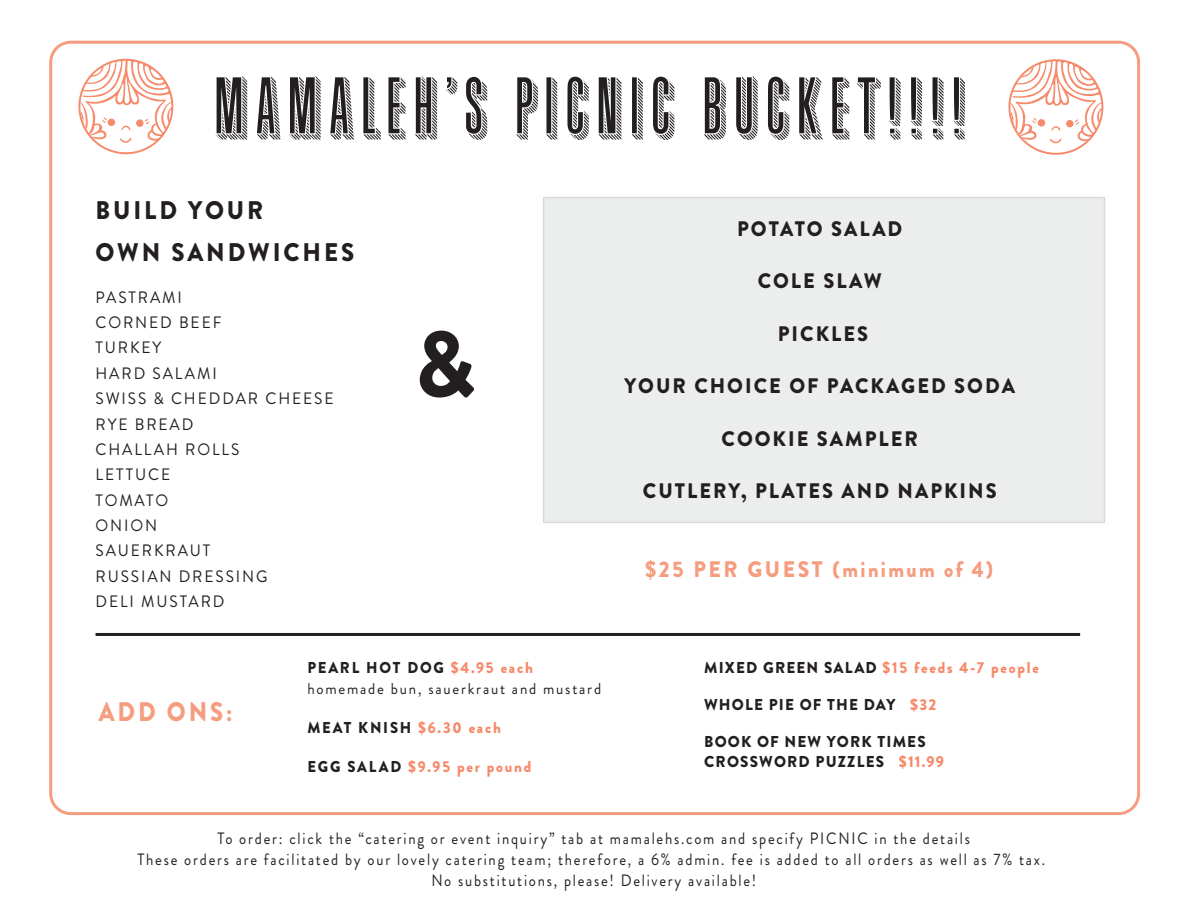
<style>
.page{position:relative;width:1188px;height:918px;background:#fff}
.page>*{position:absolute;margin:0;border:0;box-sizing:border-box;transform-origin:0 0}
.t1{font:900 93px "Brandon Grotesque";color:#231f20;scale:.94 1}
.t2{font:76.2px "Graphique Pro Next Co";letter-spacing:.03em;color:#231f20;scale:.96 1}
.t3{font:900 26.85px "Brandon Grotesque";letter-spacing:.12em;color:#f69c7f;scale:.9 1}
.t4{font:900 25.5px/41.8px "Brandon Grotesque";letter-spacing:.12em;color:#231f20;scale:.94 1}
.t5{font:900 22.5px "Brandon Grotesque";letter-spacing:.12em;color:#f69c7f;scale:.94 1}
.t6{font:900 21px "Brandon Grotesque";letter-spacing:.1em;color:#231f20;scale:.95 1}
.t7{font:16.5px/25.3px "Brandon Grotesque";letter-spacing:.12em;color:#231f20;scale:.94 1}
.t8{font:16.35px/20.9px "Brandon Grotesque";letter-spacing:.12em;color:#231f20;text-align:center;scale:.9 1}
.t9{font:900 15.75px/19.2px "Brandon Grotesque";letter-spacing:.075em;color:#231f20}
.t10{font:15.75px/20.9px "Brandon Grotesque";letter-spacing:.12em;color:#231f20;scale:.94 1}
.t11{font:900 15.75px "Brandon Grotesque";letter-spacing:.09em;color:#f68a6a;scale:.94 1}
.t12{font:900 15.75px "Brandon Grotesque";letter-spacing:.12em;color:#f68a6a;scale:.94 1}
.t13{font:900 15.75px "Brandon Grotesque";letter-spacing:.12em;color:#231f20;scale:.94 1}
.s1{font-weight:900}
.s2{font-weight:900;color:#f68a6a}
.s3{color:#f68a6a}
.s4{color:#231f20}
</style>
<div class="page">
<div style="left:543px;top:197px;width:562px;height:326px;background:#eceded"></div>
<svg style="left:1008px;top:59px;width:96px;height:96px"></svg>
<hr style="left:96px;top:633px;width:984px;height:3px;background:#231f20">
<svg style="left:78px;top:58px;width:96px;height:97px"></svg>
<h2 class="t2" style="left:212px;top:61px;width:790px">MAMALEH’S PICNIC BUCKET!!!!</h2>
<h3 class="t4" style="left:96px;top:190px;width:277px">BUILD YOUR<br>OWN SANDWICHES</h3>
<p class="t7" style="left:96px;top:285px;width:255px">PASTRAMI<br>CORNED BEEF<br>TURKEY<br>HARD SALAMI<br>SWISS &amp; CHEDDAR CHEESE<br>RYE BREAD<br>CHALLAH ROLLS<br>LETTUCE<br>TOMATO<br>ONION<br>SAUERKRAUT<br>RUSSIAN DRESSING<br>DELI MUSTARD</p>
<h1 class="t1" style="left:414px;top:299px;width:67px">&amp;</h1>
<h3 class="t3" style="left:99px;top:693px;width:150px">ADD ONS:</h3>
<p class="t10" style="left:307px;top:658px;width:314px"><span class="s1">PEARL HOT DOG</span> <span class="s2">$4.95 each </span>homemade bun, sauerkraut and mustard</p>
<p class="t13" style="left:307px;top:716px;width:208px">MEAT KNISH <span class="s3">$6.30 each</span></p>
<p class="t12" style="left:307px;top:755px;width:240px"><span class="s4">EGG SALAD</span> $9.95 per pound</p>
<p class="t6" style="left:737px;top:214px;width:175px">POTATO SALAD</p>
<p class="t6" style="left:758px;top:266px;width:132px">COLE SLAW</p>
<p class="t6" style="left:778px;top:319px;width:97px">PICKLES</p>
<p class="t6" style="left:625px;top:371px;width:412px">YOUR CHOICE OF PACKAGED SODA</p>
<p class="t6" style="left:722px;top:424px;width:208px">COOKIE SAMPLER</p>
<p class="t6" style="left:643px;top:476px;width:374px">CUTLERY, PLATES AND NAPKINS</p>
<h3 class="t5" style="left:645px;top:553px;width:372px">$25 PER GUEST (minimum of 4)</h3>
<p class="t11" style="left:704px;top:657px;width:358px"><span class="s4">MIXED GREEN SALAD</span> $15 feeds 4-7 people</p>
<p class="t9" style="left:704px;top:695px;width:234px">WHOLE PIE OF THE DAY <span class="s3">$32</span></p>
<p class="t9" style="left:704px;top:733px;width:241px">BOOK OF NEW YORK TIMES<br>CROSSWORD PUZZLES <span class="s3">$11.99</span></p>
<p class="t8" style="left:138px;top:828px;width:1010px">To order: click the “catering or event inquiry” tab at mamalehs.com and specify PICNIC in the details<br>These orders are facilitated by our lovely catering team; therefore, a 6% admin. fee is added to all orders as well as 7% tax.<br>No substitutions, please! Delivery available!</p>
</div>
